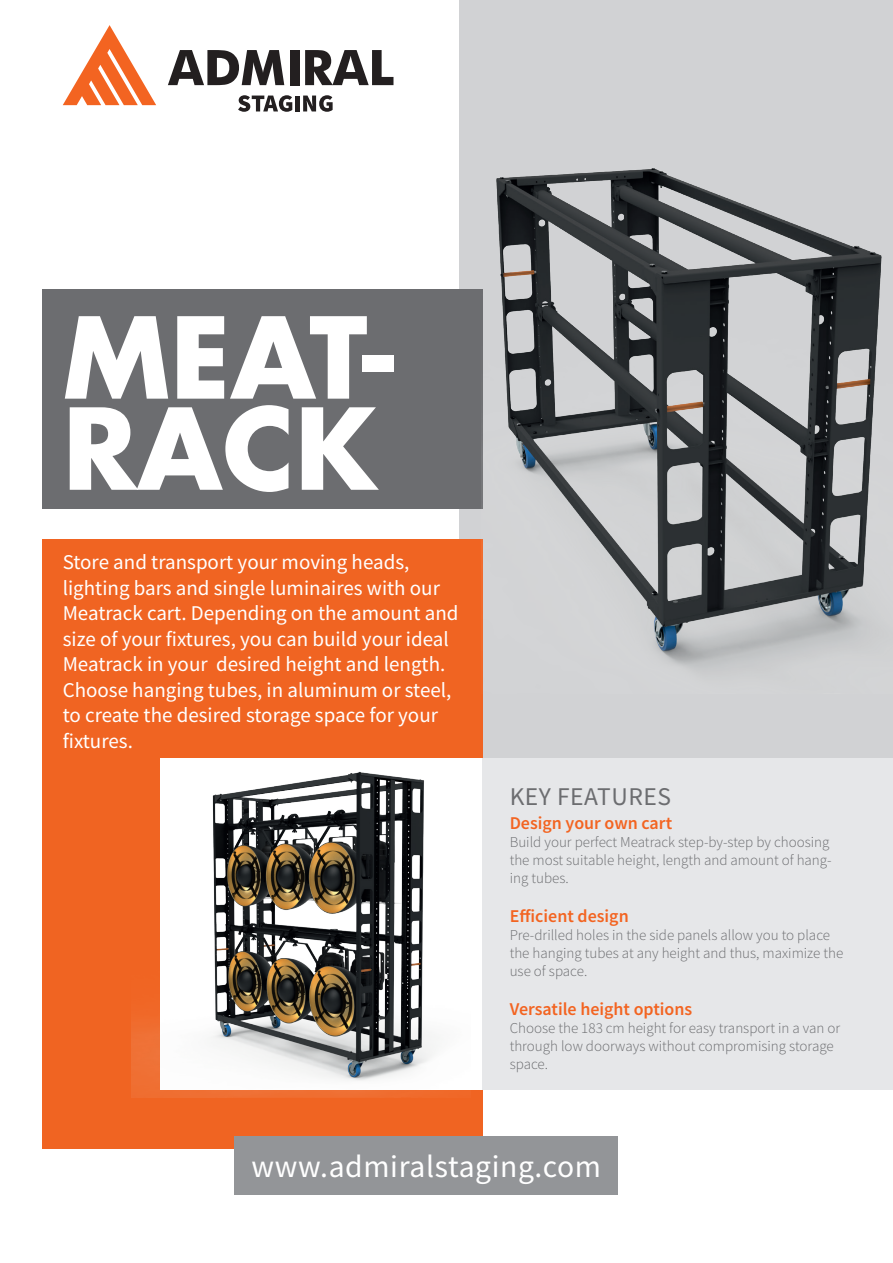
<style>
.page{position:relative;width:893px;height:1263px;background:#fff}
.page>*{position:absolute;margin:0;border:0;box-sizing:border-box;transform-origin:0 0}
.t1{font:700 109.35px/91.1px "Futura Std";color:#fff}
.t2{font:31.65px "Source Sans Pro";letter-spacing:.02em;color:#fff}
.t3{font:25.5px "Source Sans Pro";letter-spacing:.02em;color:#6c6d70}
.t4{font:21px/25.5px "Source Sans Pro";color:#fff}
.t5{font:600 18px "Source Sans Pro";color:#f36421}
.t6{font:300 15px/18px "Source Sans Pro";color:#6c6d70}
</style>
<div class="page">
<div style="left:460px;top:0;width:433px;height:774px;background:#d1d2d4"></div>
<div style="left:43px;top:290px;width:440px;height:219px;background:#6c6d70"></div>
<div style="left:43px;top:539px;width:440px;height:609px;background:#f06422"></div>
<div style="left:235px;top:1136px;width:383px;height:58px;background:#939598"></div>
<div style="left:160px;top:758px;width:336px;height:331px;background:#fff"></div>
<div style="left:483px;top:758px;width:410px;height:331px;background:#e6e7e9"></div>
<svg style="left:168px;top:50px;width:116px;height:35px"></svg>
<div style="left:290px;top:50px;width:9px;height:35px;background:#231f20"></div>
<svg style="left:305px;top:50px;width:88px;height:35px"></svg>
<svg style="left:238px;top:95px;width:54px;height:17px"></svg>
<div style="left:295px;top:96px;width:5px;height:15px;background:#231f20"></div>
<svg style="left:303px;top:95px;width:30px;height:17px"></svg>
<svg style="left:63px;top:25px;width:93px;height:80px"></svg>
<img style="left:132px;top:771px;width:339px;height:326px">
<img style="left:482px;top:168px;width:400px;height:500px">
<h1 class="t1" style="left:63px;top:311px;width:338px">MEAT-<br>RACK</h1>
<p class="t4" style="left:63px;top:550px;width:397px">Store and transport your moving heads, lighting bars and single luminaires with our Meatrack cart. Depending on the amount and size of your fixtures, you can build your ideal Meatrack in your desired height and length.<br>Choose hanging tubes, in aluminum or steel, to create the desired storage space for your fixtures.</p>
<h3 class="t3" style="left:510px;top:781px;width:163px">KEY FEATURES</h3>
<p class="t5" style="left:510px;top:811px;width:164px">Design your own cart</p>
<p class="t6" style="left:510px;top:833px;width:324px">Build your perfect Meatrack step-by-step by choosing the most suitable height, length and amount of hang&shy;ing tubes.</p>
<p class="t5" style="left:510px;top:904px;width:121px">Efficient design</p>
<p class="t6" style="left:510px;top:926px;width:335px">Pre-drilled holes in the side panels allow you to place the hanging tubes at any height and thus, maximize the use of space.</p>
<p class="t5" style="left:510px;top:997px;width:184px">Versatile height options</p>
<p class="t6" style="left:510px;top:1019px;width:332px">Choose the 183 cm height for easy transport in a van or through low doorways without compromising storage space.</p>
<h2 class="t2" style="left:252px;top:1146px;width:351px">www.admiralstaging.com</h2>
</div>
